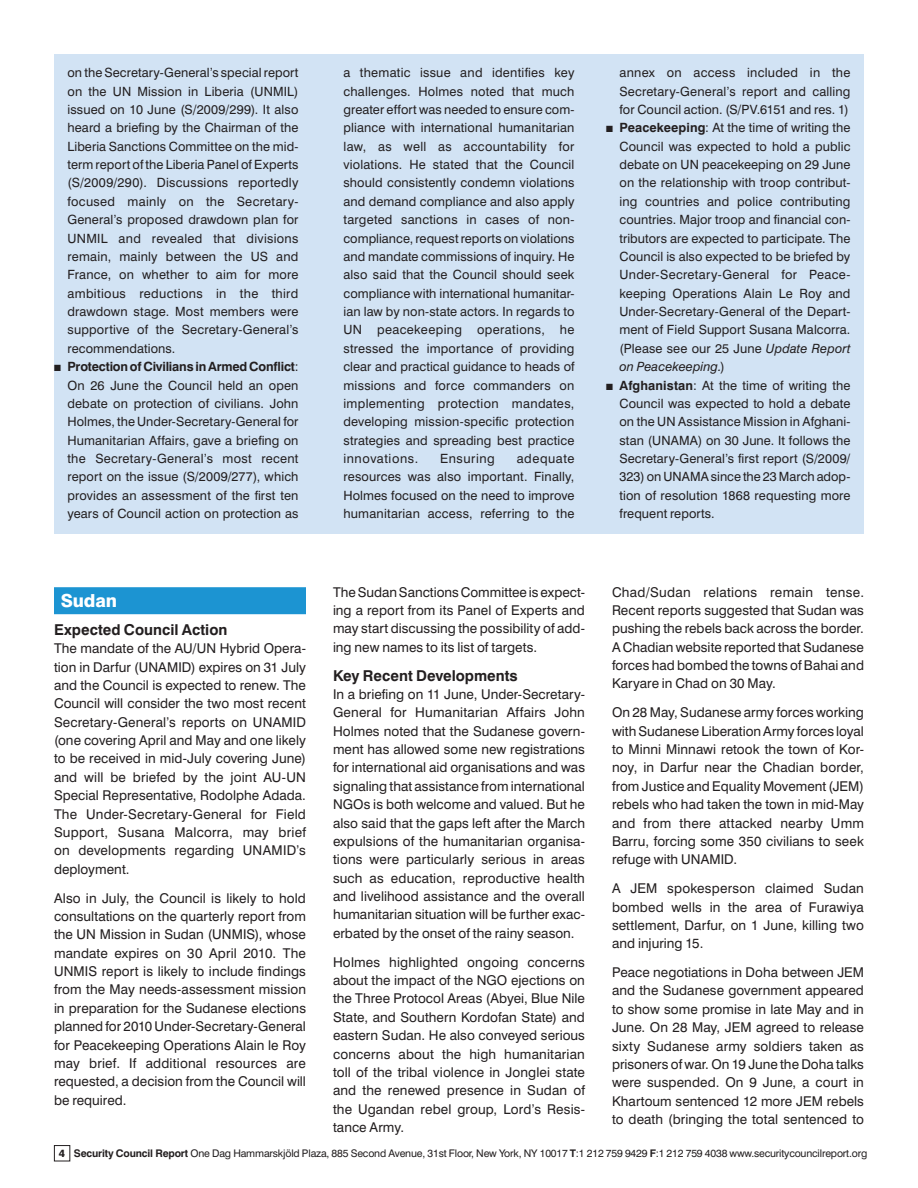
<style>
.page{position:relative;width:918px;height:1188px;background:#fff}
.page>*{position:absolute;margin:0;border:0;box-sizing:border-box;transform-origin:0 0}
.t1{font:800 18px "Swiss 721 BT";letter-spacing:-.01em;color:#fff}
.t2{font:700 15px "Swiss 721 BT";color:#231f20}
.t3{font:13.5px/18.3px "Swiss 721 BT";letter-spacing:.005em;color:#231f20;text-align:justify}
.t4{font:12.75px/18.3px "Swiss 721 BT";letter-spacing:.01em;color:#231f20;text-align:justify}
.t5{font:12.75px "Swiss 721 BT";letter-spacing:.045em;color:#231f20}
.t6{font:10.5px "Swiss 721 BT";letter-spacing:-.015em;color:#231f20}
.s1{font-weight:700}
.s2{font-style:italic}
.s3{font-weight:800}
</style>
<div class="page">
<div style="left:54px;top:1145px;width:16px;height:16px;border:1px solid #231f20"></div>
<div style="left:54px;top:54px;width:810px;height:480px;background:#d2e3f4"></div>
<div style="left:54px;top:587px;width:252px;height:27px;background:#1c94d2"></div>
<p class="t4" style="left:68px;top:63px;width:233px">on the Secretary-General’s special report on the UN Mission in Liberia (UNMIL) issued on 10 June (S/2009/299). It also heard a briefing by the Chairman of the Liberia Sanctions Committee on the mid&shy;term report of the Liberia Panel of Experts (S/2009/290). Discussions reportedly focused mainly on the Secretary-General’s proposed drawdown plan for UNMIL and revealed that divisions remain, mainly between the US and France, on whether to aim for more ambitious reductions in the third drawdown stage. Most members were supportive of the Secretary-General’s recommendations.</p>
<p class="t4" style="left:68px;top:357px;width:233px;text-indent:-14px">■ <span class="s1">Protection of Civilians in Armed Conflict</span>:<br>On 26 June the Council held an open debate on protection of civilians. John Holmes, the Under-Secretary-General for Humanitarian Affairs, gave a briefing on the Secretary-General’s most recent report on the issue (S/2009/277), which provides an assessment of the first ten years of Council action on protection as</p>
<h1 class="t1" style="left:61px;top:589px;width:58px">Sudan</h1>
<p class="t2" style="left:54px;top:620px;width:175px">Expected Council Action</p>
<p class="t3" style="left:54px;top:639px;width:254px">The mandate of the AU/UN Hybrid Opera&shy;tion in Darfur (UNAMID) expires on 31 July and the Council is expected to renew. The Council will consider the two most recent Secretary-General’s reports on UNAMID (one covering April and May and one likely to be received in mid-July covering June) and will be briefed by the joint AU-UN Special Representative, Rodolphe Adada.<br>The Under-Secretary-General for Field Support, Susana Malcorra, may brief on developments regarding UNAMID’s deployment.</p>
<p class="t3" style="left:54px;top:888px;width:254px">Also in July, the Council is likely to hold consultations on the quarterly report from the UN Mission in Sudan (UNMIS), whose mandate expires on 30 April 2010. The UNMIS report is likely to include findings from the May needs-assessment mission in preparation for the Sudanese elections planned for 2010 Under-Secretary-General for Peacekeeping Operations Alain le Roy may brief. If additional resources are requested, a decision from the Council will be required.</p>
<p class="t4" style="left:343px;top:63px;width:233px">a thematic issue and identifies key challenges. Holmes noted that much greater effort was needed to ensure com&shy;pliance with international humanitarian law, as well as accountability for violations. He stated that the Council should consistently condemn violations and demand compliance and also apply targeted sanctions in cases of non&shy;compliance, request reports on violations and mandate commissions of inquiry. He also said that the Council should seek compliance with international humanitar&shy;ian law by non-state actors. In regards to UN peacekeeping operations, he stressed the importance of providing clear and practical guidance to heads of missions and force commanders on implementing protection mandates, developing mission-specific protection strategies and spreading best practice innovations.</p>
<p class="t4" style="left:343px;top:449px;width:233px;text-indent:173px">adequate resources was also important. Finally, Holmes focused on the need to improve humanitarian access, referring to the</p>
<p class="t5" style="left:440px;top:451px;width:56px">Ensuring</p>
<p class="t4" style="left:619px;top:63px;width:232px">annex on access included in the Secretary-General’s report and calling for Council action. (S/PV.6151 and res. 1)</p>
<p class="t4" style="left:620px;top:119px;width:233px;text-indent:-14px">■ <span class="s1">Peacekeeping</span>: At the time of writing the Council was expected to hold a public debate on UN peacekeeping on 29 June on the relationship with troop contribut&shy;ing countries and police contributing countries. Major troop and financial con&shy;tributors are expected to participate. The Council is also expected to be briefed by Under-Secretary-General for Peace&shy;keeping Operations Alain Le Roy and Under-Secretary-General of the Depart&shy;ment of Field Support Susana Malcorra. (Please see our 25 June <span class="s2">Update Report on Peacekeeping.</span>)</p>
<p class="t4" style="left:620px;top:376px;width:233px;text-indent:-14px">■ <span class="s1">Afghanistan</span>: At the time of writing the Council was expected to hold a debate on the UN Assistance Mission in Afghani&shy;stan (UNAMA) on 30 June. It follows the Secretary-General’s first report (S/2009/ 323) on UNAMA since the 23 March adop&shy;tion of resolution 1868 requesting more frequent reports.</p>
<p class="t3" style="left:333px;top:582px;width:254px">The Sudan Sanctions Committee is expect&shy;ing a report from its Panel of Experts and may start discussing the possibility of add&shy;ing new names to its list of targets.</p>
<p class="t2" style="left:333px;top:666px;width:186px">Key Recent Developments</p>
<p class="t3" style="left:333px;top:685px;width:254px">In a briefing on 11 June, Under-Secretary-General for Humanitarian Affairs John Holmes noted that the Sudanese govern&shy;ment has allowed some new registrations for international aid organisations and was signaling that assistance from international NGOs is both welcome and valued. But he also said that the gaps left after the March expulsions of the humanitarian organisa&shy;tions were particularly serious in areas such as education, reproductive health and livelihood assistance and the overall humanitarian situation will be further exac&shy;erbated by the onset of the rainy season.</p>
<p class="t3" style="left:333px;top:953px;width:254px">Holmes highlighted ongoing concerns about the impact of the NGO ejections on the Three Protocol Areas (Abyei, Blue Nile State, and Southern Kordofan State) and eastern Sudan. He also conveyed serious concerns about the high humanitarian toll of the tribal violence in Jonglei state and the renewed presence in Sudan of the Ugandan rebel group, Lord’s Resis&shy;tance Army.</p>
<p class="t3" style="left:612px;top:582px;width:254px">Chad/Sudan relations remain tense.<br>Recent reports suggested that Sudan was pushing the rebels back across the border.<br>A Chadian website reported that Sudanese forces had bombed the towns of Bahai and Karyare in Chad on 30 May.</p>
<p class="t3" style="left:612px;top:703px;width:254px">On 28 May, Sudanese army forces working with Sudanese Liberation Army forces loyal to Minni Minnawi retook the town of Kor&shy;noy, in Darfur near the Chadian border, from Justice and Equality Movement (JEM) rebels who had taken the town in mid-May and from there attacked nearby Umm Barru, forcing some 350 civilians to seek refuge with UNAMID.</p>
<p class="t3" style="left:612px;top:879px;width:253px">A JEM spokesperson claimed Sudan bombed wells in the area of Furawiya settlement, Darfur, on 1 June, killing two and injuring 15.</p>
<p class="t3" style="left:612px;top:963px;width:254px">Peace negotiations in Doha between JEM and the Sudanese government appeared to show some promise in late May and in June. On 28 May, JEM agreed to release sixty Sudanese army soldiers taken as prisoners of war. On 19 June the Doha talks were suspended. On 9 June, a court in Khartoum sentenced 12 more JEM rebels to death (bringing the total sentenced to</p>
<p class="t6" style="left:59px;top:1147px;width:810px"><span class="s3">4</span> <span class="s1">Security Council Report</span> One Dag Hammarskjöld Plaza, 885 Second Avenue, 31st Floor, New York, NY 10017 <span class="s1">T</span>:1 212 759 9429 <span class="s1">F</span>:1 212 759 4038 www.securitycouncilreport.org</p>
</div>
